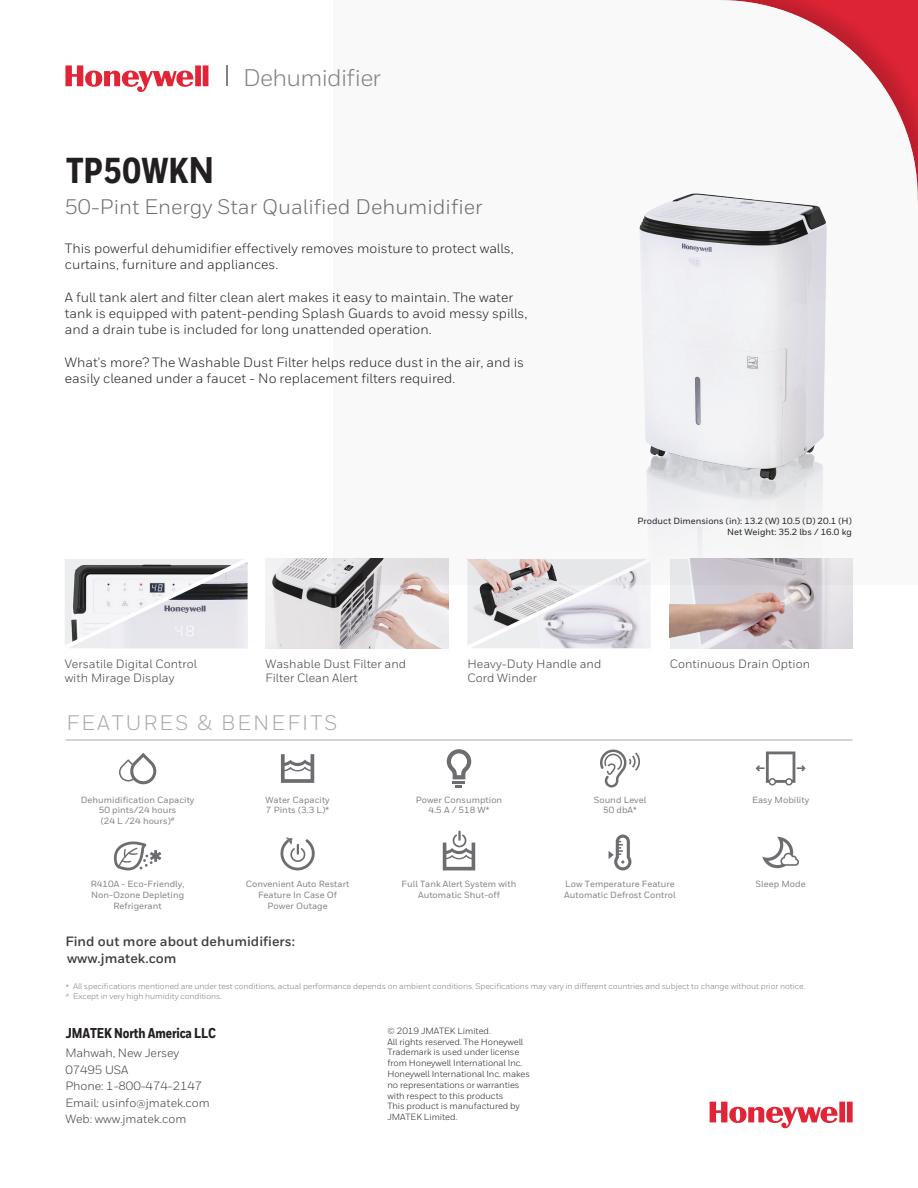
<style>
.page{position:relative;width:918px;height:1188px;background:#fff}
.page>*{position:absolute;margin:0;border:0;box-sizing:border-box;transform-origin:0 0}
.t1{font:800 36px "Honeywell Cond";color:#231f20}
.t2{font:24px "Honeywell Sans";letter-spacing:-.03em;color:#808285}
.t3{font:21px "Honeywell Sans";color:#6c6d70}
.t4{font:21px "Honeywell Sans";letter-spacing:.1em;color:#a8a9ad}
.t5{font:800 14.25px "Honeywell Cond";letter-spacing:-.01em;color:#231f20}
.t6{font:13.5px/16.2px "Honeywell Sans";color:#231f20}
.t7{font:700 13.5px/17.7px "Honeywell Sans";letter-spacing:.005em;color:#3e3e3f}
.t8{font:12px/16.5px "Honeywell Sans";letter-spacing:.005em;color:#3e3e3f}
.t9{font:500 9px/10.8px "Honeywell Sans";letter-spacing:.005em;color:#808285;text-align:center}
.t10{font:9px/10.8px "Honeywell Sans";letter-spacing:-.01em;color:#231f20}
.t11{font:500 9px/10.8px "Honeywell Sans";color:#212222;text-align:right}
.t12{font:8.25px/9.9px "Honeywell Sans";letter-spacing:-.01em;color:#7c7e81}
.t13{font:4.8px "Honeywell Sans";color:#7c7e81}
.s1{font-family:"Arial";font-weight:700}
</style>
<div class="page">
<img style="left:670px;top:585px;width:183px;height:63px">
<svg style="left:65px;top:559px;width:183px;height:89px"></svg>
<svg style="left:467px;top:585px;width:183px;height:63px"></svg>
<img style="left:265px;top:559px;width:183px;height:89px">
<hr style="left:65px;top:740px;width:788px;height:1px;background:#a8a9ad">
<svg style="left:119px;top:753px;width:38px;height:31px"></svg>
<svg style="left:113px;top:842px;width:48px;height:28px"></svg>
<svg style="left:280px;top:837px;width:35px;height:33px"></svg>
<svg style="left:281px;top:754px;width:33px;height:29px"></svg>
<svg style="left:447px;top:749px;width:24px;height:39px"></svg>
<svg style="left:600px;top:750px;width:40px;height:38px"></svg>
<svg style="left:609px;top:835px;width:22px;height:35px"></svg>
<svg style="left:443px;top:831px;width:32px;height:39px"></svg>
<svg style="left:756px;top:752px;width:50px;height:34px"></svg>
<svg style="left:762px;top:837px;width:37px;height:31px"></svg>
<svg style="left:333px;top:0;width:585px;height:585px"></svg>
<svg style="left:65px;top:65px;width:143px;height:27px"></svg>
<hr style="left:226px;top:65px;width:2px;height:21px;background:#808285">
<svg style="left:710px;top:1102px;width:143px;height:27px"></svg>
<h2 class="t2" style="left:243px;top:64px;width:139px">Dehumidifier</h2>
<h1 class="t1" style="left:66px;top:149px;width:150px">TP50WK<span class="s1">N</span></h1>
<h3 class="t3" style="left:65px;top:194px;width:419px">50-Pint Energy Star Qualified Dehumidifier</h3>
<p class="t6" style="left:65px;top:240px;width:450px">This powerful dehumidifier effectively removes moisture to protect walls, curtains, furniture and appliances.</p>
<p class="t6" style="left:65px;top:289px;width:464px">A full tank alert and filter clean alert makes it easy to maintain. The water tank is equipped with patent-pending Splash Guards to avoid messy spills, and a drain tube is included for long unattended operation.</p>
<p class="t6" style="left:65px;top:354px;width:461px">What's more? The Washable Dust Filter helps reduce dust in the air, and is easily cleaned under a faucet - No replacement filters required.</p>
<p class="t11" style="left:638px;top:516px;width:216px">Product Dimensions (in): 13.2 (W) 10.5 (D) 20.1 (H)<br>Net Weight: 35.2 lbs / 16.0 kg</p>
<p class="t8" style="left:65px;top:655px;width:134px">Versatile Digital Control</p>
<p class="t8" style="left:670px;top:655px;width:142px">Continuous Drain Option</p>
<p class="t8" style="left:65px;top:670px;width:111px">with Mirage Display</p>
<p class="t8" style="left:265px;top:656px;width:142px;line-height:14.4px">Washable Dust Filter and<br>Filter Clean Alert</p>
<h3 class="t4" style="left:67px;top:710px;width:272px">FEATURES &amp; BENEFITS</h3>
<p class="t8" style="left:467px;top:656px;width:135px;line-height:14.4px">Heavy-Duty Handle and<br>Cord Winder</p>
<p class="t9" style="left:81px;top:794px;width:115px">Dehumidification Capacity<br>50 pints/24 hours<br>(24 L /24 hours)<sup>#</sup></p>
<p class="t9" style="left:594px;top:794px;width:54px">Sound Level<br>50 dbA*</p>
<p class="t9" style="left:265px;top:794px;width:66px;text-align:left">Water Capacity<br>7 Pints (3.3 L)*</p>
<p class="t9" style="left:416px;top:794px;width:88px">Power Consumption<br>4.5 A / 518 W*</p>
<p class="t9" style="left:752px;top:794px;width:59px">Easy Mobility</p>
<p class="t9" style="left:91px;top:879px;width:95px">R410A - Eco-Friendly,<br>Non-Ozone Depleting<br>Refrigerant</p>
<p class="t9" style="left:246px;top:879px;width:105px">Convenient Auto Restart<br>Feature In Case Of<br>Power Outage</p>
<p class="t9" style="left:402px;top:879px;width:116px">Full Tank Alert System with<br>Automatic Shut-off</p>
<p class="t9" style="left:564px;top:879px;width:113px;text-align:left">Low Temperature Feature<br>Automatic Defrost Control</p>
<p class="t9" style="left:756px;top:879px;width:52px">Sleep Mode</p>
<p class="t7" style="left:65px;top:932px;width:231px">Find out more about dehumidifiers: www.jmatek.com</p>
<p class="t12" style="left:66px;top:982px;width:5px">*</p>
<p class="t13" style="left:66px;top:992px;width:5px">#</p>
<p class="t12" style="left:73px;top:981px;width:734px">All specifications mentioned are under test conditions, actual performance depends on ambient conditions. Specifications may vary in different countries and subject to change without prior notice.<br>Except in very high humidity conditions.</p>
<p class="t5" style="left:66px;top:1025px;width:151px">JMATEK North America LLC</p>
<p class="t10" style="left:387px;top:1025px;width:144px">© 2019 JMATEK Limited.<br>All rights reserved. The Honeywell<br>Trademark is used under license from Honeywell International Inc.<br>Honeywell International Inc. makes no representations or warranties with respect to this products<br>This product is manufactured by<br>JMATEK Limited.</p>
<p class="t8" style="left:65px;top:1045px;width:146px">Mahwah, New Jersey<br>07495 USA<br>Phone: 1-800-474-2147<br>Email: usinfo@jmatek.com<br>Web: www.jmatek.com</p>
</div>
